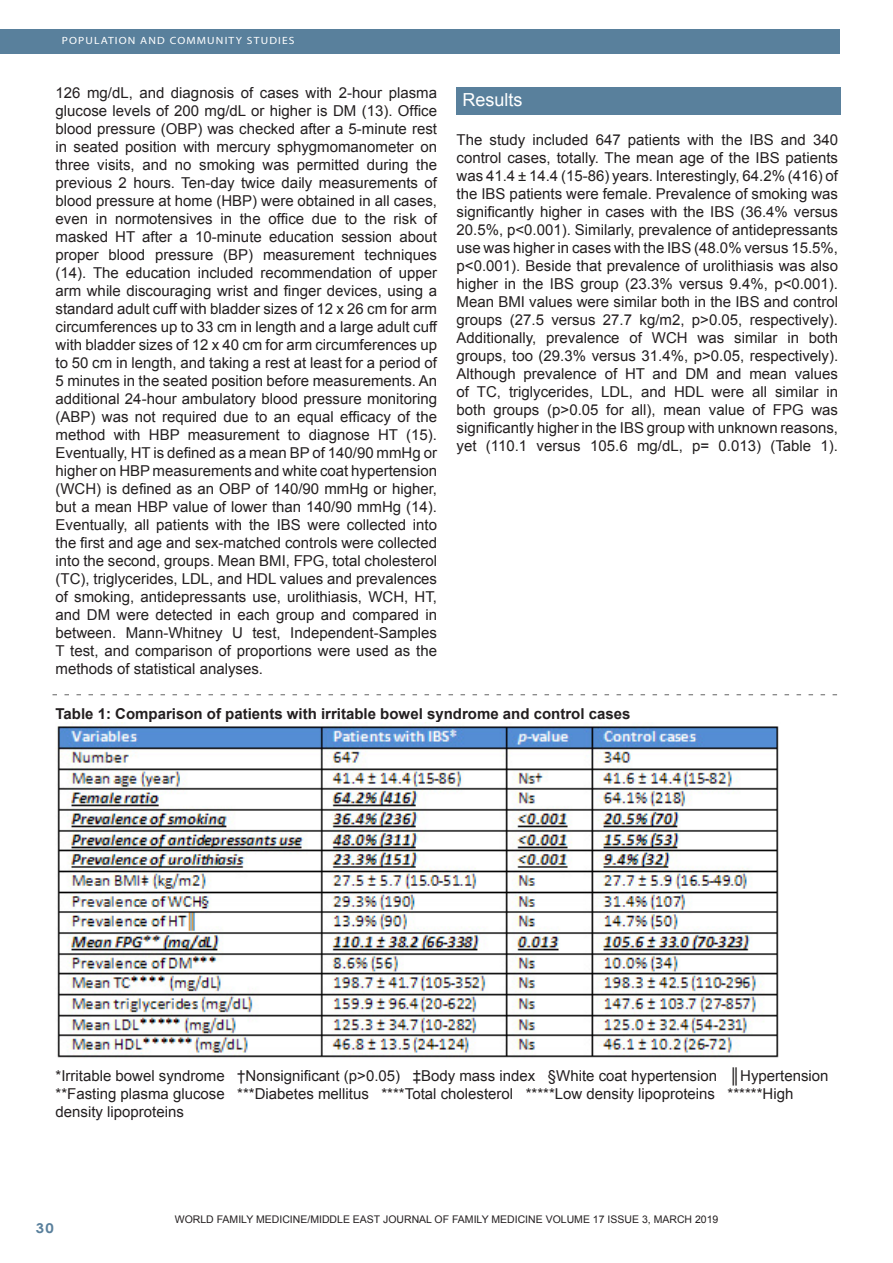
<style>
.page{position:relative;width:893px;height:1263px;background:#fff}
.page>*{position:absolute;margin:0;border:0;box-sizing:border-box;transform-origin:0 0}
.Footnote_Text{font:18px "Arial";color:#fff}
.Footnote_Text-2{font:15px/18px "Arial";color:#231f20;text-align:justify}
.Footnote_Text-3{font:700 15px "Arial";color:#231f20}
.t1{font:700 13.5px "Century Gothic";color:#59809c;scale:1.1 1}
.Footnote_Text-4{font:10.5px "Arial";color:#231f20}
.t2{font:10.5px "Myriad";letter-spacing:.1em;color:#fff;scale:1.1 1}
</style>
<div class="page">
<div style="left:0;top:30px;width:840px;height:24px;background:#59809c"></div>
<div style="left:457px;top:87px;width:384px;height:28px;background:#59809c"></div>
<img style="left:57px;top:722px;width:722px;height:336px">
<svg style="left:52px;top:694px;width:785px;height:1px"></svg>
<p class="t2" style="left:62px;top:35px;width:213px">POPULATION AND COMMUNITY STUDIES</p>
<p class="Footnote_Text-2" style="left:56px;top:84px;width:383px">126 mg/dL, and diagnosis of cases with 2-hour plasma glucose levels of 200 mg/dL or higher is DM (13). Office blood pressure (OBP) was checked after a 5-minute rest in seated position with mercury sphygmomanometer on three visits, and no smoking was permitted during the previous 2 hours. Ten-day twice daily measurements of blood pressure at home (HBP) were obtained in all cases, even in normotensives in the office due to the risk of masked HT after a 10-minute education session about proper blood pressure (BP) measurement techniques (14). The education included recommendation of upper arm while discouraging wrist and finger devices, using a standard adult cuff with bladder sizes of 12 x 26 cm for arm circumferences up to 33 cm in length and a large adult cuff with bladder sizes of 12 x 40 cm for arm circumferences up to 50 cm in length, and taking a rest at least for a period of 5 minutes in the seated position before measurements. An additional 24-hour ambulatory blood pressure monitoring (ABP) was not required due to an equal efficacy of the method with HBP measurement to diagnose HT (15).<br>Eventually, HT is defined as a mean BP of 140/90 mmHg or higher on HBP measurements and white coat hypertension (WCH) is defined as an OBP of 140/90 mmHg or higher, but a mean HBP value of lower than 140/90 mmHg (14).<br>Eventually, all patients with the IBS were collected into the first and age and sex-matched controls were collected into the second, groups. Mean BMI, FPG, total cholesterol (TC), triglycerides, LDL, and HDL values and prevalences of smoking, antidepressants use, urolithiasis, WCH, HT, and DM were detected in each group and compared in between. Mann-Whitney U test, Independent-Samples T test, and comparison of proportions were used as the methods of statistical analyses.</p>
<p class="Footnote_Text" style="left:463px;top:88px;width:62px">Results</p>
<p class="Footnote_Text-2" style="left:457px;top:130px;width:383px">The study included 647 patients with the IBS and 340 control cases, totally. The mean age of the IBS patients was 41.4 ± 14.4 (15-86) years. Interestingly, 64.2% (416) of the IBS patients were female. Prevalence of smoking was significantly higher in cases with the IBS (36.4% versus 20.5%, p&lt;0.001). Similarly, prevalence of antidepressants use was higher in cases with the IBS (48.0% versus 15.5%, p&lt;0.001). Beside that prevalence of urolithiasis was also higher in the IBS group (23.3% versus 9.4%, p&lt;0.001).<br>Mean BMI values were similar both in the IBS and control groups (27.5 versus 27.7 kg/m2, p&gt;0.05, respectively).<br>Additionally, prevalence of WCH was similar in both groups, too (29.3% versus 31.4%, p&gt;0.05, respectively).<br>Although prevalence of HT and DM and mean values of TC, triglycerides, LDL, and HDL were all similar in both groups (p&gt;0.05 for all), mean value of FPG was significantly higher in the IBS group with unknown reasons, yet (110.1 versus 105.6 mg/dL, p= 0.013) (Table 1).</p>
<p class="Footnote_Text-3" style="left:56px;top:704px;width:576px">Table 1: Comparison of patients with irritable bowel syndrome and control cases</p>
<p class="Footnote_Text-2" style="left:56px;top:1066px;width:775px;text-align:left">*Irritable bowel syndrome †Nonsignificant (p&gt;0.05) ‡Body mass index §White coat hypertension ║Hypertension **Fasting plasma glucose ***Diabetes mellitus ****Total cholesterol *****Low density lipoproteins ******High density lipoproteins</p>
<p class="t1" style="left:36px;top:1217px;width:18px">30</p>
<p class="Footnote_Text-4" style="left:175px;top:1212px;width:545px">WORLD FAMILY MEDICINE/MIDDLE EAST JOURNAL OF FAMILY MEDICINE VOLUME 17 ISSUE 3, MARCH 2019</p>
</div>
